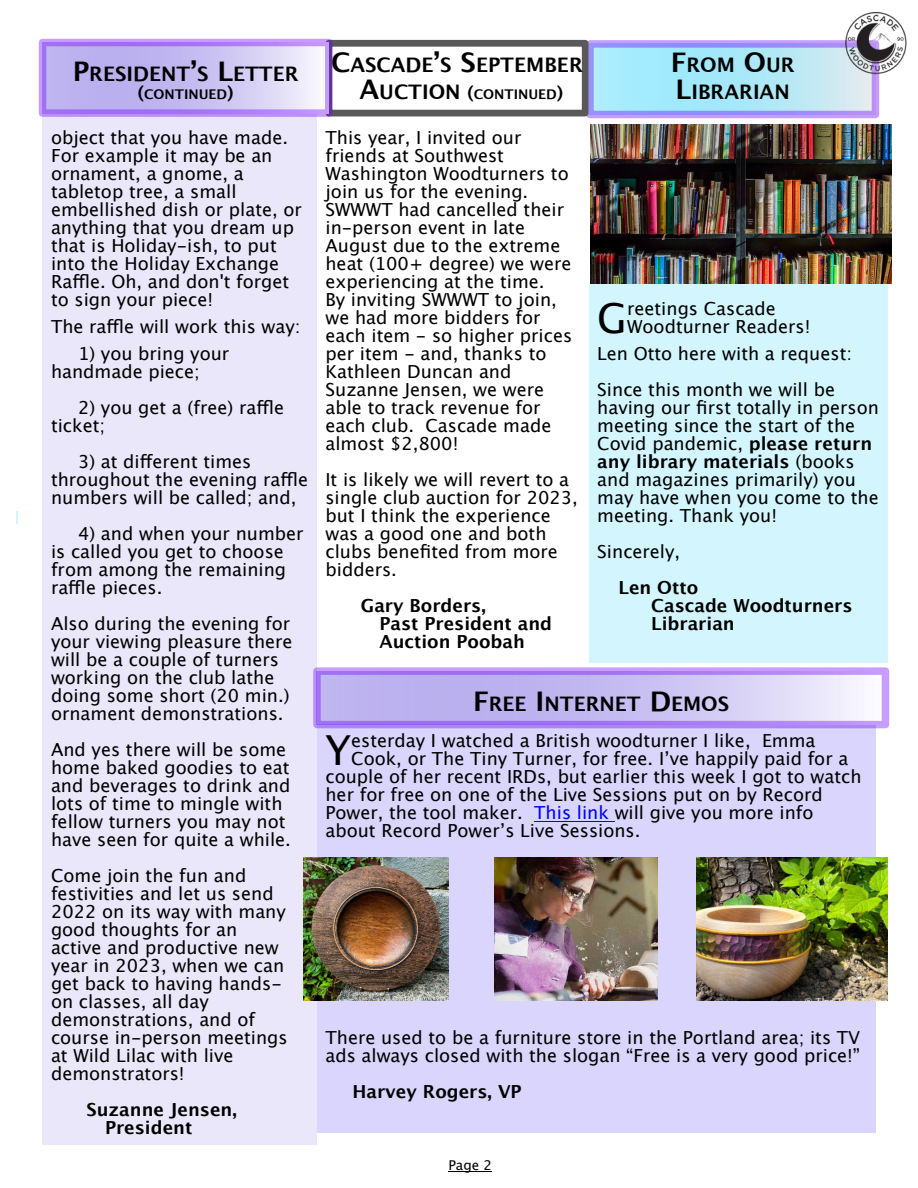
<style>
.page{position:relative;width:918px;height:1188px;background:#fff}
.page>*{position:absolute;margin:0;border:0;box-sizing:border-box;transform-origin:0 0}
.t1{font:41.4px "Lucida Grande";color:#000}
.t2{font:700 20.1px/27px "Lucida Grande";color:#000}
.t3{font:18px/18px "Lucida Grande";color:#000}
.t4{font:700 18px/18px "Lucida Grande";color:#000}
.t5{font:13.5px "Lucida Grande";color:#000}
.t6{font:700 13.35px "Lucida Grande";color:#000}
.s1{font-size:27px}
.s2{font-size:18px}
.s3{font-size:20.1px}
.s4{font-weight:700}
.s5{color:#00f}
</style>
<div class="page">
<div style="left:317px;top:725px;width:558px;height:408px;background:#d9d5fc"></div>
<hr style="left:534px;top:821px;width:81px;height:1px;background:#00f">
<img style="left:495px;top:857px;width:163px;height:143px">
<img style="left:696px;top:857px;width:192px;height:143px">
<svg style="left:16px;top:511px;width:2px;height:12px"></svg>
<hr style="left:448px;top:1171px;width:44px;height:1px;background:#000">
<div style="left:43px;top:115px;width:274px;height:1030px;background:#e9e5fa"></div>
<img style="left:590px;top:125px;width:302px;height:159px">
<div style="left:589px;top:284px;width:299px;height:378px;background:#d2f5fe"></div>
<div style="left:325px;top:40px;width:264px;height:76px;border:7px solid #595959"></div>
<img style="left:828px;top:11px;width:79px;height:68px">
<img style="left:304px;top:857px;width:144px;height:143px">
<p class="t2" style="left:73px;top:62px;width:227px"><span class="s1">P</span>RESIDENT<span class="s1">ʼ</span>S <span class="s1">L</span>ETTER</p>
<p class="t6" style="left:137px;top:89px;width:98px"><span class="s2">(</span>CONTINUED<span class="s2">)</span></p>
<p class="t3" style="left:51px;top:130px;width:252px">object that you have made.<br>For example it may be an ornament, a gnome, a tabletop tree, a small embellished dish or plate, or anything that you dream up that is Holiday-ish, to put into the Holiday Exchange<br>Raffle. Oh, and don't forget to sign your piece!</p>
<p class="t3" style="left:51px;top:319px;width:251px">The raffle will work this way:</p>
<p class="t3" style="left:51px;top:346px;width:180px;text-indent:27px">1) you bring your handmade piece;</p>
<p class="t3" style="left:51px;top:400px;width:235px;text-indent:27px">2) you get a (free) raffle ticket;</p>
<p class="t3" style="left:51px;top:454px;width:259px;text-indent:27px">3) at different times throughout the evening raffle numbers will be called; and,</p>
<p class="t3" style="left:51px;top:526px;width:254px;text-indent:27px">4) and when your number is called you get to choose from among the remaining raffle pieces.</p>
<p class="t3" style="left:51px;top:616px;width:243px">Also during the evening for your viewing pleasure there will be a couple of turners working on the club lathe doing some short (20 min.) ornament demonstrations.</p>
<p class="t3" style="left:51px;top:742px;width:241px">And yes there will be some home baked goodies to eat and beverages to drink and lots of time to mingle with fellow turners you may not have seen for quite a while.</p>
<p class="t3" style="left:51px;top:868px;width:238px">Come join the fun and festivities and let us send<br>2022 on its way with many good thoughts for an active and productive new year in 2023, when we can get back to having hands&shy;on classes, all day demonstrations, and of course in-person meetings at Wild Lilac with live demonstrators!</p>
<p class="t4" style="left:105px;top:1102px;width:133px;text-indent:-18px">Suzanne Jensen,<br>President</p>
<p class="t2" style="left:331px;top:53px;width:253px"><span class="s1">C</span>ASCADE<span class="s1">ʼ</span>S <span class="s1">S</span>EPTEMBER</p>
<p class="t6" style="left:359px;top:89px;width:206px"><span class="s1">A</span><span class="s3">UCTION</span> <span class="s2">(</span>CONTINUED<span class="s2">)</span></p>
<p class="t3" style="left:325px;top:130px;width:248px">This year, I invited our friends at Southwest<br>Washington Woodturners to join us for the evening.<br>SWWWT had cancelled their in-person event in late<br>August due to the extreme heat (100+ degree) we were experiencing at the time.<br>By inviting SWWWT to join, we had more bidders for each item - so higher prices per item - and, thanks to<br>Kathleen Duncan and<br>Suzanne Jensen, we were able to track revenue for each club. Cascade made almost $2,800!</p>
<p class="t3" style="left:325px;top:472px;width:254px">It is likely we will revert to a single club auction for 2023, but I think the experience was a good one and both clubs benefited from more bidders.</p>
<p class="t4" style="left:379px;top:598px;width:174px;text-indent:-18px">Gary Borders,<br>Past President and<br>Auction Poobah</p>
<p class="t2" style="left:671px;top:53px;width:125px"><span class="s1">F</span>ROM <span class="s1">O</span>UR<br><span class="s1">L</span>IBRARIAN</p>
<h1 class="t1" style="left:597px;top:301px;width:31px">G</h1>
<p class="t3" style="left:627px;top:301px;width:185px">reetings Cascade<br>Woodturner Readers!</p>
<p class="t3" style="left:597px;top:337px;width:256px;line-height:36px">Len Otto here with a request:<br>Since this month we will be</p>
<p class="t3" style="left:597px;top:400px;width:283px">having our first totally in person meeting since the start of the<br>Covid pandemic, <span class="s4">please return any library materials</span> (books and magazines primarily) you may have when you come to the meeting. Thank you!</p>
<p class="t3" style="left:597px;top:544px;width:85px">Sincerely,</p>
<p class="t4" style="left:651px;top:580px;width:203px;text-indent:-33px">Len Otto<br>Cascade Woodturners<br>Librarian</p>
<p class="t2" style="left:473px;top:692px;width:257px"><span class="s1">F</span>REE <span class="s1">I</span>NTERNET <span class="s1">D</span>EMOS</p>
<h1 class="t1" style="left:325px;top:733px;width:27px">Y</h1>
<p class="t3" style="left:351px;top:733px;width:466px">esterday I watched a British woodturner I like, Emma</p>
<p class="t3" style="left:351px;top:751px;width:499px">Cook, or The Tiny Turner, for free. Iʼve happily paid for a</p>
<p class="t3" style="left:325px;top:769px;width:538px">couple of her recent IRDs, but earlier this week I got to watch</p>
<p class="t3" style="left:325px;top:787px;width:499px">her for free on one of the Live Sessions put on by Record</p>
<p class="t3" style="left:325px;top:805px;width:490px">Power, the tool maker. <span class="s5">This link</span> will give you more info</p>
<p class="t3" style="left:325px;top:823px;width:317px">about Record Powerʼs Live Sessions.</p>
<p class="t3" style="left:325px;top:1030px;width:536px">There used to be a furniture store in the Portland area; its TV ads always closed with the slogan “Free is a very good price!”</p>
<p class="t4" style="left:352px;top:1084px;width:171px">Harvey Rogers, VP</p>
<p class="t5" style="left:448px;top:1159px;width:45px">Page 2</p>
</div>
